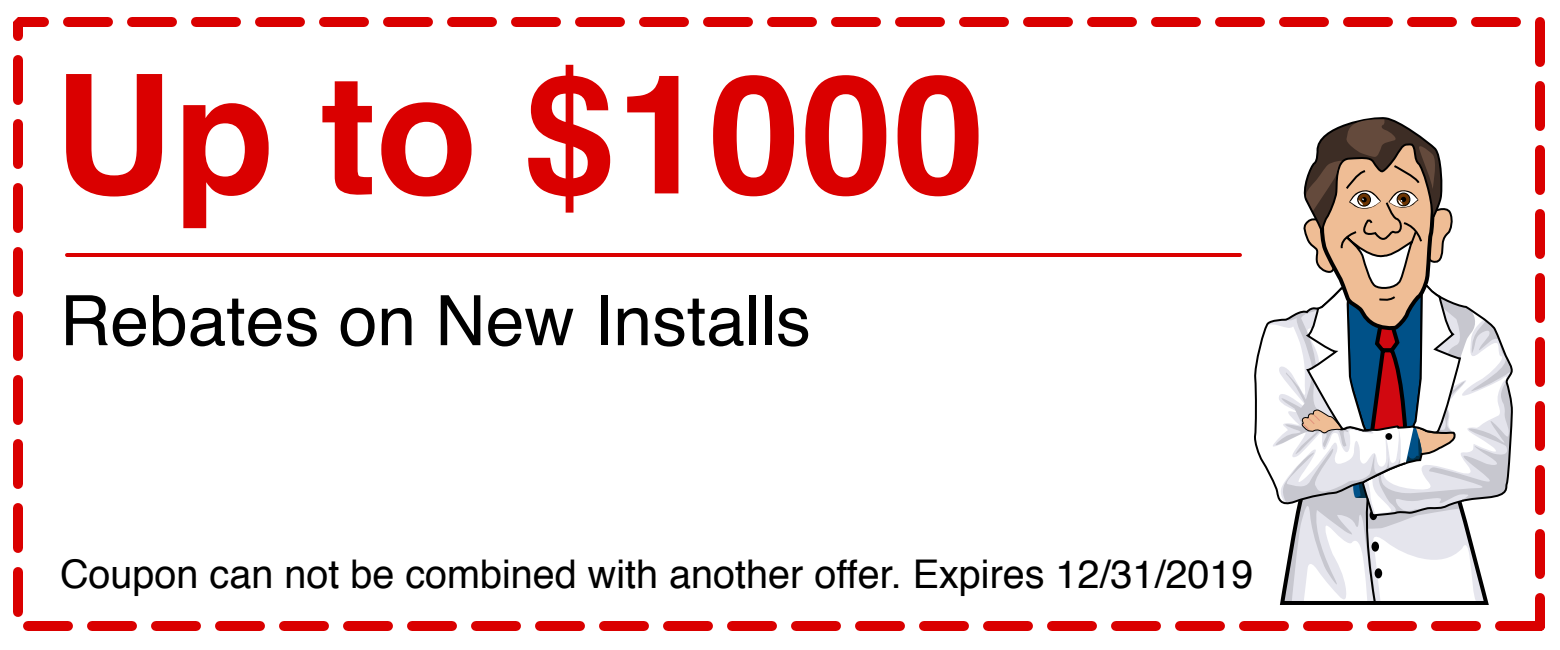
<style>
.page{position:relative;width:1560px;height:650px;background:#fff}
.page>*{position:absolute;margin:0;border:0;box-sizing:border-box;transform-origin:0 0}
.t1{font:700 165.8px "Helvetica";color:#da0000}
.t2{font:69.6px "Helvetica";color:#000}
.t3{font:39.6px "Helvetica";color:#000}
</style>
<div class="page">
<div style="left:13px;top:17px;width:1532px;height:614px;border:10px dashed #da0000"></div>
<hr style="left:67px;top:253px;width:1173px;height:4px;background:#da0000">
<svg style="left:1254px;top:117px;width:259px;height:488px"></svg>
<h1 class="t1" style="left:53px;top:1px;width:933px">Up to $1000</h1>
<h2 class="t2" style="left:60px;top:267px;width:752px">Rebates on New Installs</h2>
<p class="t3" style="left:60px;top:544px;width:1195px">Coupon can not be combined with another offer. Expires 12/31/2019</p>
</div>
